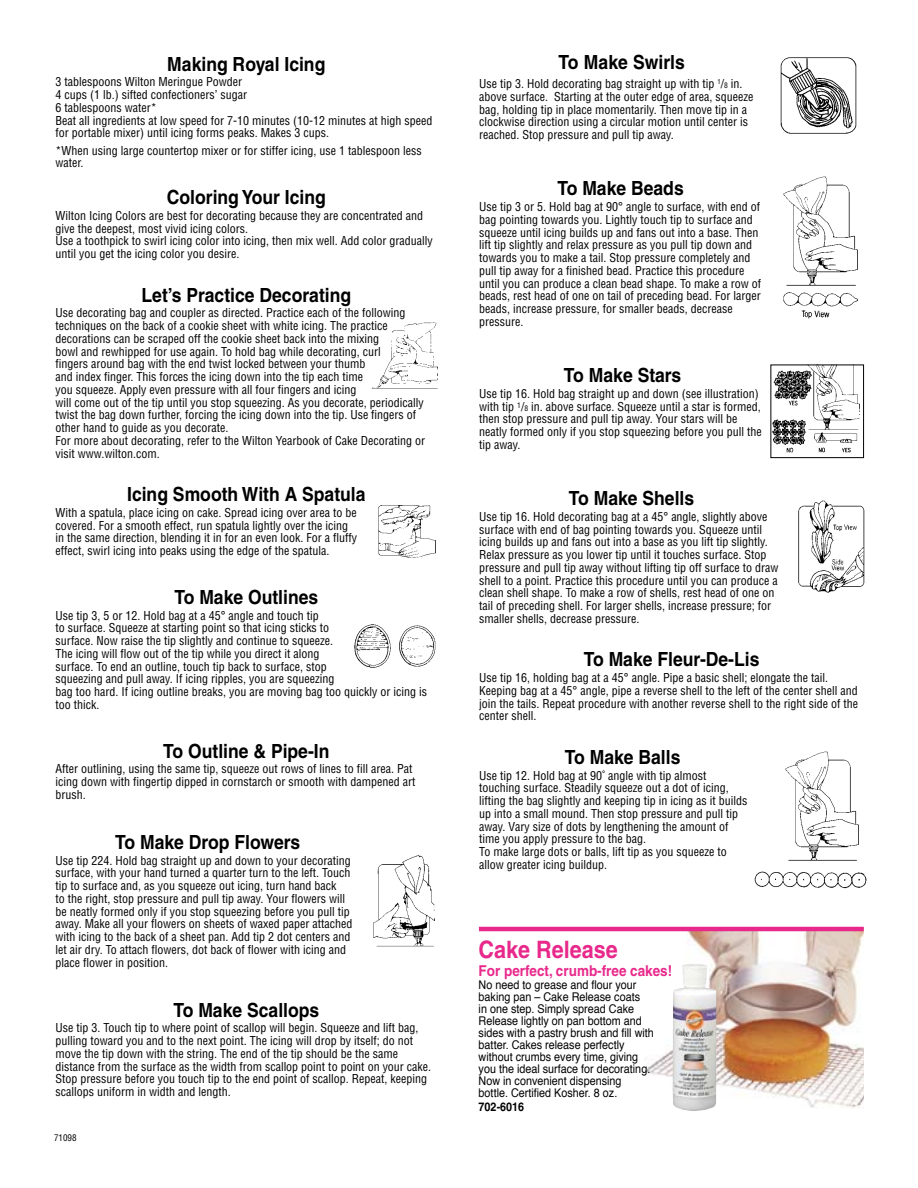
<style>
.page{position:relative;width:918px;height:1188px;background:#fff}
.page>*{position:absolute;margin:0;border:0;box-sizing:border-box;transform-origin:0 0}
.t1{font:700 24px "Helvetica";color:#e8298b;scale:.9 1}
.t2{font:700 19.5px "Helvetica";color:#000;scale:.9 1}
.t3{font:700 15px "Helvetica";color:#e8298b;scale:.9 1}
.t4{font:condensed 12px/12.8px "Helvetica";color:#000}
.t5{font:12px/12px "Helvetica";color:#000;scale:.9 1}
.t6{font:700 12px "Helvetica";color:#000;scale:.9 1}
.t7{font:condensed 9px "Helvetica";color:#000}
.s1{font-size:7.5px}
</style>
<div class="page">
<img style="left:644px;top:931px;width:220px;height:177px">
<img style="left:673px;top:962px;width:43px;height:149px">
<hr style="left:479px;top:927px;width:385px;height:4px;background:#e8298b">
<img style="left:372px;top:322px;width:65px;height:66px">
<img style="left:379px;top:506px;width:56px;height:51px">
<img style="left:354px;top:625px;width:37px;height:43px">
<img style="left:399px;top:626px;width:37px;height:41px">
<img style="left:780px;top:57px;width:77px;height:77px">
<img style="left:784px;top:177px;width:73px;height:109px">
<img style="left:783px;top:292px;width:75px;height:27px">
<img style="left:772px;top:367px;width:88px;height:85px">
<div style="left:770px;top:365px;width:94px;height:93px;border:1px solid #000"></div>
<img style="left:773px;top:370px;width:40px;height:35px">
<img style="left:374px;top:855px;width:60px;height:91px">
<img style="left:754px;top:871px;width:113px;height:18px">
<img style="left:785px;top:752px;width:74px;height:108px">
<img style="left:799px;top:500px;width:65px;height:93px">
<h2 class="t2" style="left:167px;top:52px;width:177px">Making Royal Icing</h2>
<p class="t4" style="left:56px;top:75px;width:378px">3 tablespoons Wilton Meringue Powder<br>4 cups (1 lb.) sifted confectioners’ sugar<br>6 tablespoons water*<br>Beat all ingredients at low speed for 7-10 minutes (10-12 minutes at high speed for portable mixer) until icing forms peaks. Makes 3 cups.</p>
<p class="t4" style="left:56px;top:144px;width:368px">*When using large countertop mixer or for stiffer icing, use 1 tablespoon less water.</p>
<h2 class="t2" style="left:167px;top:185px;width:178px">Coloring Your Icing</h2>
<p class="t4" style="left:56px;top:209px;width:379px">Wilton Icing Colors are best for decorating because they are concentrated and give the deepest, most vivid icing colors.<br>Use a toothpick to swirl icing color into icing, then mix well. Add color gradually until you get the icing color you desire.</p>
<h2 class="t2" style="left:142px;top:283px;width:234px">Let’s Practice Decorating</h2>
<p class="t4" style="left:56px;top:306px;width:371px">Use decorating bag and coupler as directed. Practice each of the following techniques on the back of a cookie sheet with white icing. The practice decorations can be scraped off the cookie sheet back into the mixing<br>bowl and rewhipped for use again. To hold bag while decorating, curl<br>fingers around bag with the end twist locked between your thumb<br>and index finger. This forces the icing down into the tip each time<br>you squeeze. Apply even pressure with all four fingers and icing<br>will come out of the tip until you stop squeezing. As you decorate, periodically twist the bag down further, forcing the icing down into the tip. Use fingers of other hand to guide as you decorate.<br>For more about decorating, refer to the Wilton Yearbook of Cake Decorating or visit www.wilton.com.</p>
<h2 class="t2" style="left:127px;top:482px;width:266px">Icing Smooth With A Spatula</h2>
<p class="t4" style="left:56px;top:506px;width:303px">With a spatula, place icing on cake. Spread icing over area to be covered. For a smooth effect, run spatula lightly over the icing in the same direction, blending it in for an even look. For a fluffy effect, swirl icing into peaks using the edge of the spatula.</p>
<h2 class="t2" style="left:174px;top:585px;width:161px">To Make Outlines</h2>
<p class="t4" style="left:56px;top:609px;width:373px">Use tip 3, 5 or 12. Hold bag at a 45° angle and touch tip<br>to surface. Squeeze at starting point so that icing sticks to<br>surface. Now raise the tip slightly and continue to squeeze.<br>The icing will flow out of the tip while you direct it along<br>surface. To end an outline, touch tip back to surface, stop<br>squeezing and pull away. If icing ripples, you are squeezing<br>bag too hard. If icing outline breaks, you are moving bag too quickly or icing is too thick.</p>
<h2 class="t2" style="left:163px;top:739px;width:186px">To Outline &amp; Pipe-In</h2>
<p class="t4" style="left:56px;top:762px;width:362px">After outlining, using the same tip, squeeze out rows of lines to fill area. Pat icing down with fingertip dipped in cornstarch or smooth with dampened art brush.</p>
<h2 class="t2" style="left:115px;top:830px;width:207px">To Make Drop Flowers</h2>
<p class="t4" style="left:56px;top:854px;width:298px">Use tip 224. Hold bag straight up and down to your decorating surface, with your hand turned a quarter turn to the left. Touch tip to surface and, as you squeeze out icing, turn hand back<br>to the right, stop pressure and pull tip away. Your flowers will be neatly formed only if you stop squeezing before you pull tip away. Make all your flowers on sheets of waxed paper attached with icing to the back of a sheet pan. Add tip 2 dot centers and let air dry. To attach flowers, dot back of flower with icing and place flower in position.</p>
<h2 class="t2" style="left:173px;top:998px;width:164px">To Make Scallops</h2>
<p class="t4" style="left:56px;top:1022px;width:377px">Use tip 3. Touch tip to where point of scallop will begin. Squeeze and lift bag, pulling toward you and to the next point. The icing will drop by itself; do not move the tip down with the string. The end of the tip should be the same distance from the surface as the width from scallop point to point on your cake.<br>Stop pressure before you touch tip to the end point of scallop. Repeat, keeping scallops uniform in width and length.</p>
<p class="t7" style="left:54px;top:1132px;width:24px">71098</p>
<h2 class="t2" style="left:559px;top:50px;width:142px">To Make Swirls</h2>
<p class="t4" style="left:479px;top:77px;width:276px">Use tip 3. Hold decorating bag straight up with tip <sup>1</sup>/<span class="s1">8</span> in. above surface. Starting at the outer edge of area, squeeze bag, holding tip in place momentarily. Then move tip in a clockwise direction using a circular motion until center is reached. Stop pressure and pull tip away.</p>
<h2 class="t2" style="left:557px;top:177px;width:142px">To Make Beads</h2>
<p class="t4" style="left:479px;top:200px;width:284px">Use tip 3 or 5. Hold bag at 90° angle to surface, with end of bag pointing towards you. Lightly touch tip to surface and squeeze until icing builds up and fans out into a base. Then lift tip slightly and relax pressure as you pull tip down and towards you to make a tail. Stop pressure completely and pull tip away for a finished bead. Practice this procedure until you can produce a clean bead shape. To make a row of beads, rest head of one on tail of preceding bead. For larger beads, increase pressure, for smaller beads, decrease pressure.</p>
<h2 class="t2" style="left:564px;top:363px;width:132px">To Make Stars</h2>
<p class="t4" style="left:479px;top:387px;width:284px">Use tip 16. Hold bag straight up and down (see illustration) with tip <sup>1</sup>/<span class="s1">8</span> in. above surface. Squeeze until a star is formed, then stop pressure and pull tip away. Your stars will be neatly formed only if you stop squeezing before you pull the tip away.</p>
<h2 class="t2" style="left:569px;top:486px;width:141px">To Make Shells</h2>
<p class="t4" style="left:479px;top:510px;width:301px">Use tip 16. Hold decorating bag at a 45° angle, slightly above surface with end of bag pointing towards you. Squeeze until icing builds up and fans out into a base as you lift tip slightly.<br>Relax pressure as you lower tip until it touches surface. Stop pressure and pull tip away without lifting tip off surface to draw shell to a point. Practice this procedure until you can produce a clean shell shape. To make a row of shells, rest head of one on tail of preceding shell. For larger shells, increase pressure; for smaller shells, decrease pressure.</p>
<h2 class="t2" style="left:584px;top:648px;width:197px">To Make Fleur-De-Lis</h2>
<p class="t4" style="left:479px;top:671px;width:380px">Use tip 16, holding bag at a 45° angle. Pipe a basic shell; elongate the tail.<br>Keeping bag at a 45° angle, pipe a reverse shell to the left of the center shell and join the tails. Repeat procedure with another reverse shell to the right side of the center shell.</p>
<h2 class="t2" style="left:565px;top:745px;width:130px">To Make Balls</h2>
<p class="t4" style="left:479px;top:769px;width:270px">Use tip 12. Hold bag at 90˚ angle with tip almost touching surface. Steadily squeeze out a dot of icing, lifting the bag slightly and keeping tip in icing as it builds up into a small mound. Then stop pressure and pull tip away. Vary size of dots by lengthening the amount of time you apply pressure to the bag.<br>To make large dots or balls, lift tip as you squeeze to allow greater icing buildup.</p>
<h1 class="t1" style="left:479px;top:935px;width:156px">Cake Release</h1>
<p class="t3" style="left:479px;top:961px;width:217px">For perfect, crumb-free cakes!</p>
<p class="t5" style="left:479px;top:980px;width:196px">No need to grease and flour your baking pan – Cake Release coats<br>in one step. Simply spread Cake<br>Release lightly on pan bottom and sides with a pastry brush and fill with batter. Cakes release perfectly without crumbs every time, giving you the ideal surface for decorating.<br>Now in convenient dispensing bottle. Certified Kosher. 8 oz.</p>
<p class="t6" style="left:479px;top:1099px;width:52px">702-6016</p>
</div>
